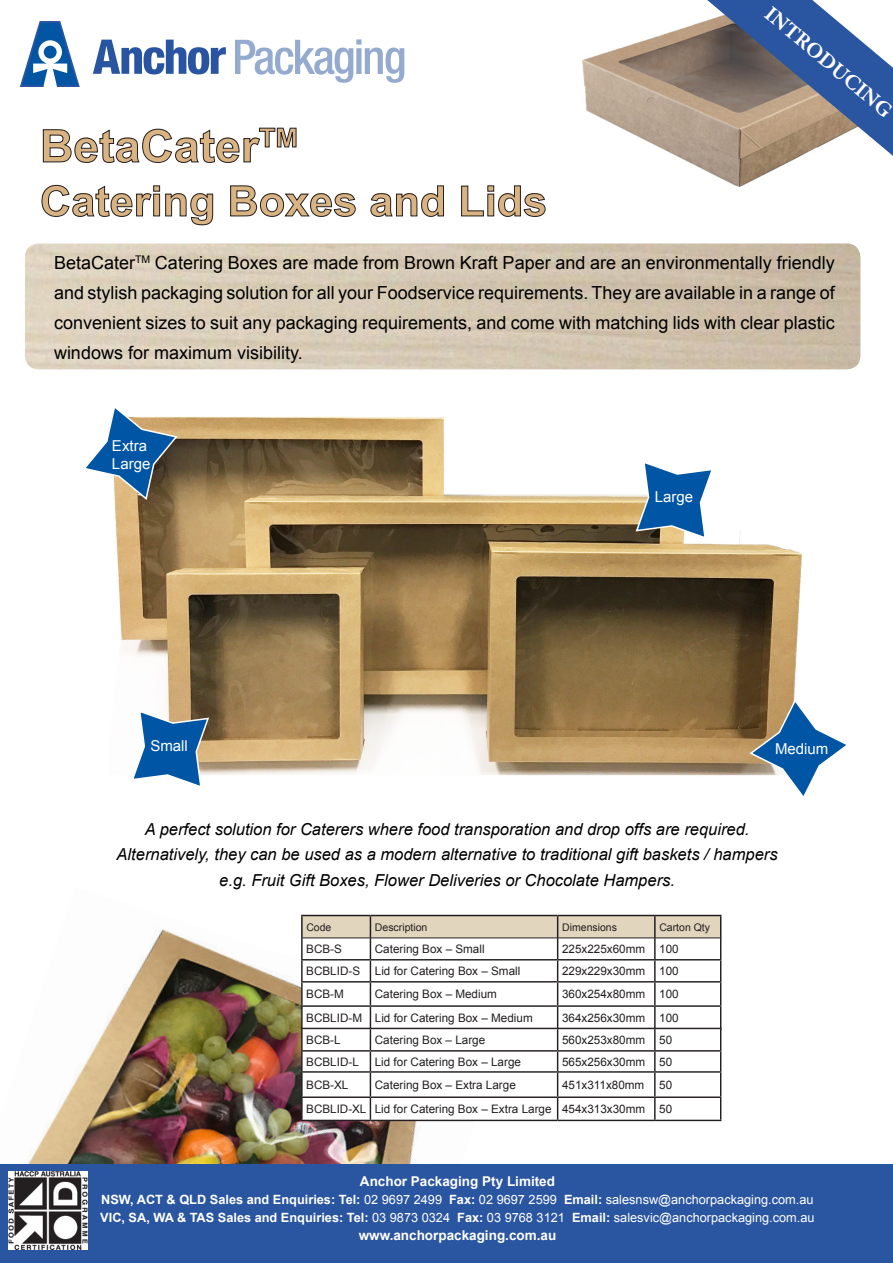
<style>
.page{position:relative;width:893px;height:1263px;background:#fff}
.page>*{position:absolute;margin:0;border:0;box-sizing:border-box;transform-origin:0 0}
.t1{font:700 45px "Arial";color:#d9b382}
.t2{font:700 42px "Arial";color:#d9b382}
.t3{font:700 30px "Adobe Arabic";color:#fff}
.t4{font:18px/30px "Arial";color:#000;text-align:justify}
.t5{font:italic 16.5px "Arial";color:#000}
.t6{font:15px "Arial";color:#fff}
.t7{font:700 13.5px "Arial";color:#fff}
.t8{font:12.75px "Arial";color:#fff}
.t9{font:11.7px "Arial";color:#231f20}
.t10{font:10.5px "Arial";color:#231f20}
.s1{font-weight:700}
</style>
<div class="page">
<img style="left:583px;top:20px;width:218px;height:167px">
<img style="left:28px;top:914px;width:478px;height:250px">
<img style="left:114px;top:416px;width:688px;height:360px">
<hr style="left:301px;top:915px;width:69px;height:1px;background:#231f20">
<hr style="left:301px;top:916px;width:2px;height:22px;background:#231f20">
<hr style="left:301px;top:938px;width:2px;height:21px;background:#231f20">
<hr style="left:301px;top:959px;width:69px;height:1px;background:#231f20">
<hr style="left:301px;top:960px;width:2px;height:21px;background:#231f20">
<hr style="left:301px;top:981px;width:69px;height:1px;background:#231f20">
<hr style="left:301px;top:982px;width:2px;height:23px;background:#231f20">
<hr style="left:301px;top:1005px;width:69px;height:2px;background:#231f20">
<hr style="left:301px;top:1007px;width:2px;height:22px;background:#231f20">
<hr style="left:301px;top:1029px;width:2px;height:21px;background:#231f20">
<hr style="left:301px;top:1050px;width:69px;height:1px;background:#231f20">
<hr style="left:301px;top:1051px;width:2px;height:20px;background:#231f20">
<hr style="left:301px;top:1071px;width:69px;height:2px;background:#231f20">
<hr style="left:301px;top:1073px;width:2px;height:23px;background:#231f20">
<hr style="left:301px;top:1096px;width:69px;height:2px;background:#231f20">
<hr style="left:301px;top:1098px;width:2px;height:22px;background:#231f20">
<svg style="left:302px;top:915px;width:419px;height:205px"></svg>
<hr style="left:301px;top:1120px;width:69px;height:1px;background:#231f20">
<hr style="left:370px;top:1120px;width:188px;height:1px;background:#231f20">
<hr style="left:558px;top:1120px;width:97px;height:1px;background:#231f20">
<hr style="left:655px;top:1120px;width:66px;height:1px;background:#231f20">
<svg style="left:43px;top:127px;width:254px;height:36px"></svg>
<svg style="left:41px;top:185px;width:172px;height:41px"></svg>
<svg style="left:230px;top:185px;width:126px;height:32px"></svg>
<svg style="left:370px;top:185px;width:74px;height:32px"></svg>
<svg style="left:461px;top:185px;width:85px;height:32px"></svg>
<svg style="left:130px;top:709px;width:80px;height:77px"></svg>
<svg style="left:748px;top:698px;width:98px;height:98px"></svg>
<svg style="left:86px;top:408px;width:93px;height:93px"></svg>
<svg style="left:634px;top:460px;width:80px;height:80px"></svg>
<svg style="left:235px;top:39px;width:169px;height:44px"></svg>
<svg style="left:93px;top:40px;width:133px;height:34px"></svg>
<svg style="left:20px;top:21px;width:60px;height:66px"></svg>
<div style="left:0;top:1164px;width:893px;height:99px;background:#2a55a0"></div>
<img style="left:9px;top:1171px;width:78px;height:78px">
<svg style="left:707px;top:0;width:186px;height:156px;background:#798298"></svg>
<p class="t1" style="left:40px;top:116px;width:259px">BetaCater<sup>TM</sup></p>
<p class="t2" style="left:40px;top:173px;width:509px">Catering Boxes and Lids</p>
<p class="t3" style="left:781px;top:-5px;width:160px;rotate:40deg">INTRODUCING</p>
<p class="t4" style="left:54px;top:247px;width:782px">BetaCater<sup>TM</sup> Catering Boxes are made from Brown Kraft Paper and are an environmentally friendly and stylish packaging solution for all your Foodservice requirements. They are available in a range of convenient sizes to suit any packaging requirements, and come with matching lids with clear plastic windows for maximum visibility.</p>
<p class="t6" style="left:112px;top:436px;width:37px">Extra</p>
<p class="t6" style="left:112px;top:454px;width:40px">Large</p>
<p class="t6" style="left:655px;top:487px;width:40px">Large</p>
<p class="t6" style="left:150px;top:736px;width:39px">Small</p>
<p class="t6" style="left:775px;top:739px;width:55px">Medium</p>
<p class="t5" style="left:145px;top:818px;width:606px">A perfect solution for Caterers where food transporation and drop offs are required.</p>
<p class="t5" style="left:117px;top:844px;width:662px">Alternatively, they can be used as a modern alternative to traditional gift baskets / hampers</p>
<p class="t5" style="left:219px;top:869px;width:457px">e.g. Fruit Gift Boxes, Flower Deliveries or Chocolate Hampers.</p>
<p class="t10" style="left:306px;top:920px;width:27px">Code</p>
<p class="t10" style="left:375px;top:920px;width:54px">Description</p>
<p class="t10" style="left:562px;top:920px;width:56px">Dimensions</p>
<p class="t10" style="left:659px;top:920px;width:52px">Carton Qty</p>
<p class="t9" style="left:306px;top:941px;width:37px">BCB-S</p>
<p class="t9" style="left:375px;top:941px;width:111px">Catering Box – Small</p>
<p class="t9" style="left:562px;top:941px;width:85px">225x225x60mm</p>
<p class="t9" style="left:659px;top:941px;width:21px">100</p>
<p class="t9" style="left:306px;top:963px;width:55px">BCBLID-S</p>
<p class="t9" style="left:375px;top:963px;width:147px">Lid for Catering Box – Small</p>
<p class="t9" style="left:562px;top:963px;width:85px">229x229x30mm</p>
<p class="t9" style="left:659px;top:963px;width:21px">100</p>
<p class="t9" style="left:306px;top:986px;width:39px">BCB-M</p>
<p class="t9" style="left:375px;top:986px;width:124px">Catering Box – Medium</p>
<p class="t9" style="left:562px;top:986px;width:85px">360x254x80mm</p>
<p class="t9" style="left:659px;top:986px;width:21px">100</p>
<p class="t9" style="left:306px;top:1010px;width:57px">BCBLID-M</p>
<p class="t9" style="left:375px;top:1010px;width:159px">Lid for Catering Box – Medium</p>
<p class="t9" style="left:562px;top:1010px;width:85px">364x256x30mm</p>
<p class="t9" style="left:659px;top:1010px;width:21px">100</p>
<p class="t9" style="left:306px;top:1032px;width:36px">BCB-L</p>
<p class="t9" style="left:375px;top:1032px;width:112px">Catering Box – Large</p>
<p class="t9" style="left:562px;top:1032px;width:85px">560x253x80mm</p>
<p class="t9" style="left:659px;top:1032px;width:15px">50</p>
<p class="t9" style="left:306px;top:1054px;width:54px">BCBLID-L</p>
<p class="t9" style="left:375px;top:1054px;width:148px">Lid for Catering Box – Large</p>
<p class="t9" style="left:562px;top:1054px;width:85px">565x256x30mm</p>
<p class="t9" style="left:659px;top:1054px;width:15px">50</p>
<p class="t9" style="left:306px;top:1077px;width:44px">BCB-XL</p>
<p class="t9" style="left:375px;top:1077px;width:143px">Catering Box – Extra Large</p>
<p class="t9" style="left:562px;top:1077px;width:84px">451x311x80mm</p>
<p class="t9" style="left:659px;top:1077px;width:15px">50</p>
<p class="t9" style="left:306px;top:1101px;width:62px">BCBLID-XL</p>
<p class="t9" style="left:375px;top:1101px;width:178px">Lid for Catering Box – Extra Large</p>
<p class="t9" style="left:562px;top:1101px;width:85px">454x313x30mm</p>
<p class="t9" style="left:659px;top:1101px;width:15px">50</p>
<p class="t7" style="left:360px;top:1173px;width:197px">Anchor Packaging Pty Limited</p>
<p class="t8" style="left:101px;top:1191px;width:714px"><span class="s1">NSW, ACT &amp; QLD Sales and Enquiries: Tel:</span> 02 9697 2499 <span class="s1">Fax:</span> 02 9697 2599 <span class="s1">Email:</span> salesnsw@anchorpackaging.com.au</p>
<p class="t8" style="left:100px;top:1209px;width:716px"><span class="s1">VIC, SA, WA &amp; TAS Sales and Enquiries: Tel:</span> 03 9873 0324 <span class="s1">Fax:</span> 03 9768 3121 <span class="s1">Email:</span> salesvic@anchorpackaging.com.au</p>
<p class="t7" style="left:359px;top:1227px;width:199px">www.anchorpackaging.com.au</p>
</div>
